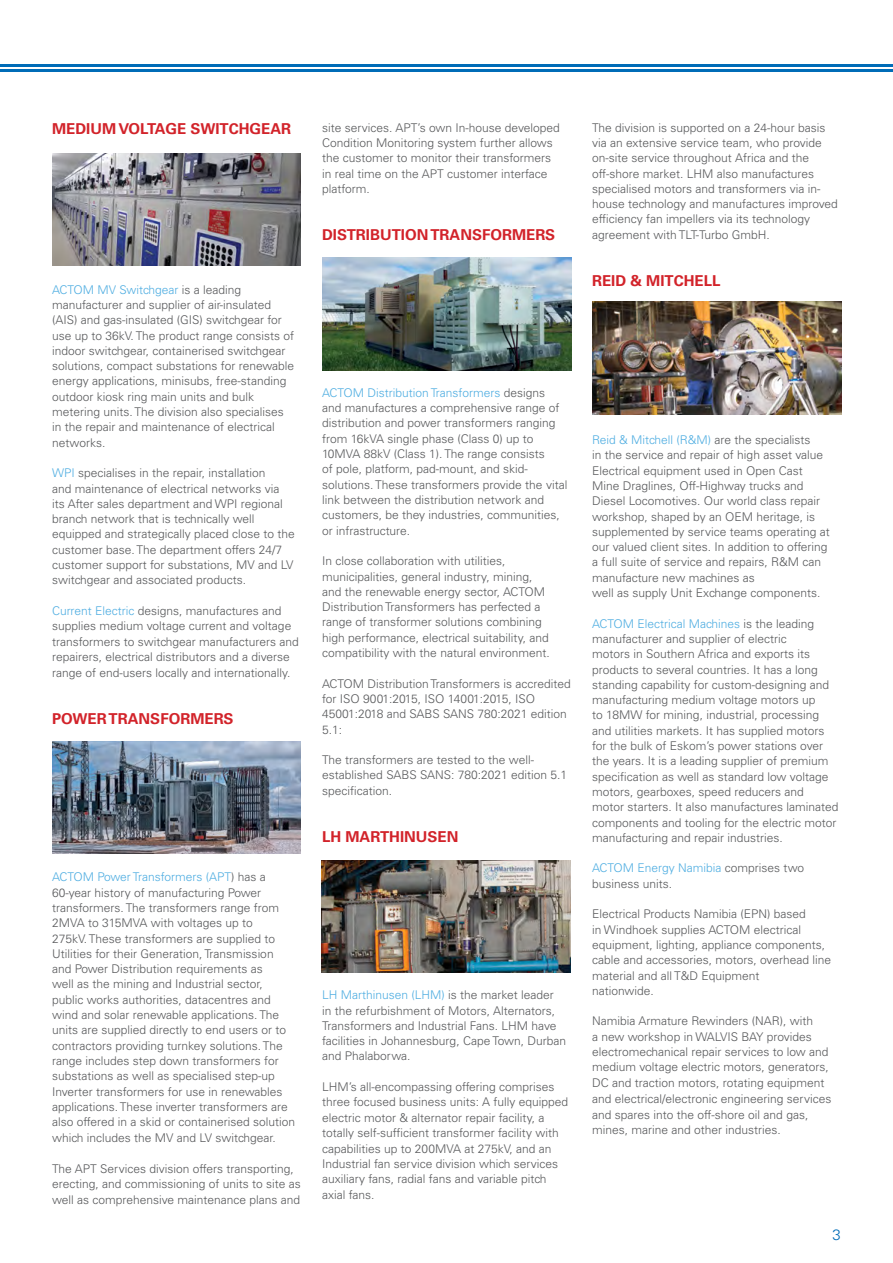
<style>
.page{position:relative;width:893px;height:1263px;background:#fff}
.page>*{position:absolute;margin:0;border:0;box-sizing:border-box;transform-origin:0 0}
.t1{font:700 15px "Univers LT Std";color:#d2232a}
.t2{font:300 15px "Univers LT Std";color:#006cb7}
.t3{font:300 12px/15.3px "Univers LT Std";color:#58595b}
.s1{color:#4eade1}
</style>
<div class="page">
<img style="left:52px;top:741px;width:249px;height:112px">
<img style="left:52px;top:153px;width:249px;height:112px">
<img style="left:322px;top:258px;width:249px;height:112px">
<img style="left:322px;top:860px;width:249px;height:112px">
<img style="left:592px;top:302px;width:249px;height:112px">
<hr style="left:0;top:70px;width:893px;height:2px;background:#006cb7">
<hr style="left:0;top:64px;width:893px;height:3px;background:#006cb7">
<p class="t1" style="left:52px;top:120px;width:241px">MEDIUM VOLTAGE SWITCHGEAR</p>
<p class="t3" style="left:52px;top:282px;width:244px"><span class="s1">ACTOM MV Switchgear</span> is a leading manufacturer and supplier of air-insulated (AIS) and gas-insulated (GIS) switchgear for use up to 36kV. The product range consists of indoor switchgear, containerised switchgear solutions, compact substations for renewable energy applications, minisubs, free-standing outdoor kiosk ring main units and bulk metering units. The division also specialises in the repair and maintenance of electrical networks.</p>
<p class="t3" style="left:52px;top:465px;width:244px"><span class="s1">WPI</span> specialises in the repair, installation<br>and maintenance of electrical networks via its After sales department and WPI regional branch network that is technically well equipped and strategically placed close to the customer base. The department offers 24/7 customer support for substations, MV and LV switchgear and associated products.</p>
<p class="t3" style="left:52px;top:603px;width:248px"><span class="s1">Current Electric</span> designs, manufactures and supplies medium voltage current and voltage transformers to switchgear manufacturers and repairers, electrical distributors and a diverse range of end-users locally and internationally.</p>
<p class="t1" style="left:52px;top:710px;width:183px">POWER TRANSFORMERS</p>
<p class="t3" style="left:52px;top:869px;width:245px"><span class="s1">ACTOM Power Transformers (APT</span>) has a 60-year history of manufacturing Power transformers. The transformers range from 2MVA to 315MVA with voltages up to<br>275kV. These transformers are supplied to Utilities for their Generation, Transmission and Power Distribution requirements as<br>well as the mining and Industrial sector, public works authorities, datacentres and wind and solar renewable applications. The units are supplied directly to end users or to contractors providing turnkey solutions. The range includes step down transformers for substations as well as specialised step-up Inverter transformers for use in renewables applications. These inverter transformers are also offered in a skid or containerised solution which includes the MV and LV switchgear.</p>
<p class="t3" style="left:52px;top:1161px;width:250px">The APT Services division offers transporting, erecting, and commissioning of units to site as well as comprehensive maintenance plans and</p>
<p class="t3" style="left:322px;top:120px;width:239px">site services. APT’s own In-house developed Condition Monitoring system further allows the customer to monitor their transformers in real time on the APT customer interface platform.</p>
<p class="t1" style="left:322px;top:226px;width:235px">DISTRIBUTION TRANSFORMERS</p>
<p class="t3" style="left:322px;top:385px;width:247px"><span class="s1">ACTOM Distribution Transformers</span> designs<br>and manufactures a comprehensive range of distribution and power transformers ranging from 16kVA single phase (Class 0) up to 10MVA 88kV (Class 1). The range consists<br>of pole, platform, pad-mount, and skid&shy;solutions. These transformers provide the vital link between the distribution network and customers, be they industries, communities, or infrastructure.</p>
<p class="t3" style="left:322px;top:553px;width:229px">In close collaboration with utilities, municipalities, general industry, mining, and the renewable energy sector, ACTOM Distribution Transformers has perfected a range of transformer solutions combining high performance, electrical suitability, and compatibility with the natural environment.</p>
<p class="t3" style="left:322px;top:676px;width:250px">ACTOM Distribution Transformers is accredited for ISO 9001:2015, ISO 14001:2015, ISO 45001:2018 and SABS SANS 780:2021 edition 5.1:</p>
<p class="t3" style="left:322px;top:752px;width:247px">The transformers are tested to the well&shy;established SABS SANS: 780:2021 edition 5.1 specification.</p>
<p class="t1" style="left:322px;top:828px;width:138px">LH MARTHINUSEN</p>
<p class="t3" style="left:322px;top:987px;width:246px"><span class="s1">LH Marthinusen (LHM)</span> is the market leader in the refurbishment of Motors, Alternators, Transformers and Industrial Fans. LHM have facilities in Johannesburg, Cape Town, Durban and Phalaborwa.</p>
<p class="t3" style="left:322px;top:1079px;width:248px">LHM’s all-encompassing offering comprises three focused business units: A fully equipped electric motor &amp; alternator repair facility, a totally self-sufficient transformer facility with capabilities up to 200MVA at 275kV, and an Industrial fan service division which services auxiliary fans, radial fans and variable pitch axial fans.</p>
<p class="t3" style="left:592px;top:120px;width:247px">The division is supported on a 24-hour basis via an extensive service team, who provide on-site service throughout Africa and the off-shore market. LHM also manufactures specialised motors and transformers via in&shy;house technology and manufactures improved efficiency fan impellers via its technology agreement with TLT-Turbo GmbH.</p>
<p class="t1" style="left:592px;top:272px;width:130px">REID &amp; MITCHELL</p>
<p class="t3" style="left:592px;top:432px;width:239px"><span class="s1">Reid &amp; Mitchell (R&amp;M)</span> are the specialists<br>in the service and repair of high asset value Electrical equipment used in Open Cast Mine Draglines, Off-Highway trucks and Diesel Locomotives. Our world class repair workshop, shaped by an OEM heritage, is supplemented by service teams operating at our valued client sites. In addition to offering a full suite of service and repairs, R&amp;M can manufacture new machines as</p>
<p class="t3" style="left:592px;top:585px;width:230px">well as supply Unit Exchange components.</p>
<p class="t3" style="left:592px;top:616px;width:248px"><span class="s1">ACTOM Electrical Machines</span> is the leading manufacturer and supplier of electric<br>motors in Southern Africa and exports its products to several countries. It has a long standing capability for custom-designing and manufacturing medium voltage motors up<br>to 18MW for mining, industrial, processing and utilities markets. It has supplied motors for the bulk of Eskom’s power stations over the years. It is a leading supplier of premium specification as well as standard low voltage motors, gearboxes, speed reducers and motor starters. It also manufactures laminated components and tooling for the electric motor manufacturing and repair industries.</p>
<p class="t3" style="left:592px;top:860px;width:214px"><span class="s1">ACTOM Energy Namibia</span> comprises two business units.</p>
<p class="t3" style="left:592px;top:906px;width:240px">Electrical Products Namibia (EPN) based<br>in Windhoek supplies ACTOM electrical equipment, lighting, appliance components, cable and accessories, motors, overhead line material and all T&amp;D Equipment</p>
<p class="t3" style="left:592px;top:983px;width:63px">nationwide.</p>
<p class="t3" style="left:592px;top:1013px;width:241px">Namibia Armature Rewinders (NAR), with<br>a new workshop in WALVIS BAY provides electromechanical repair services to low and medium voltage electric motors, generators, DC and traction motors, rotating equipment and electrical/electronic engineering services and spares into the off-shore oil and gas, mines, marine and other industries.</p>
<p class="t2" style="left:833px;top:1225px;width:10px">3</p>
</div>
